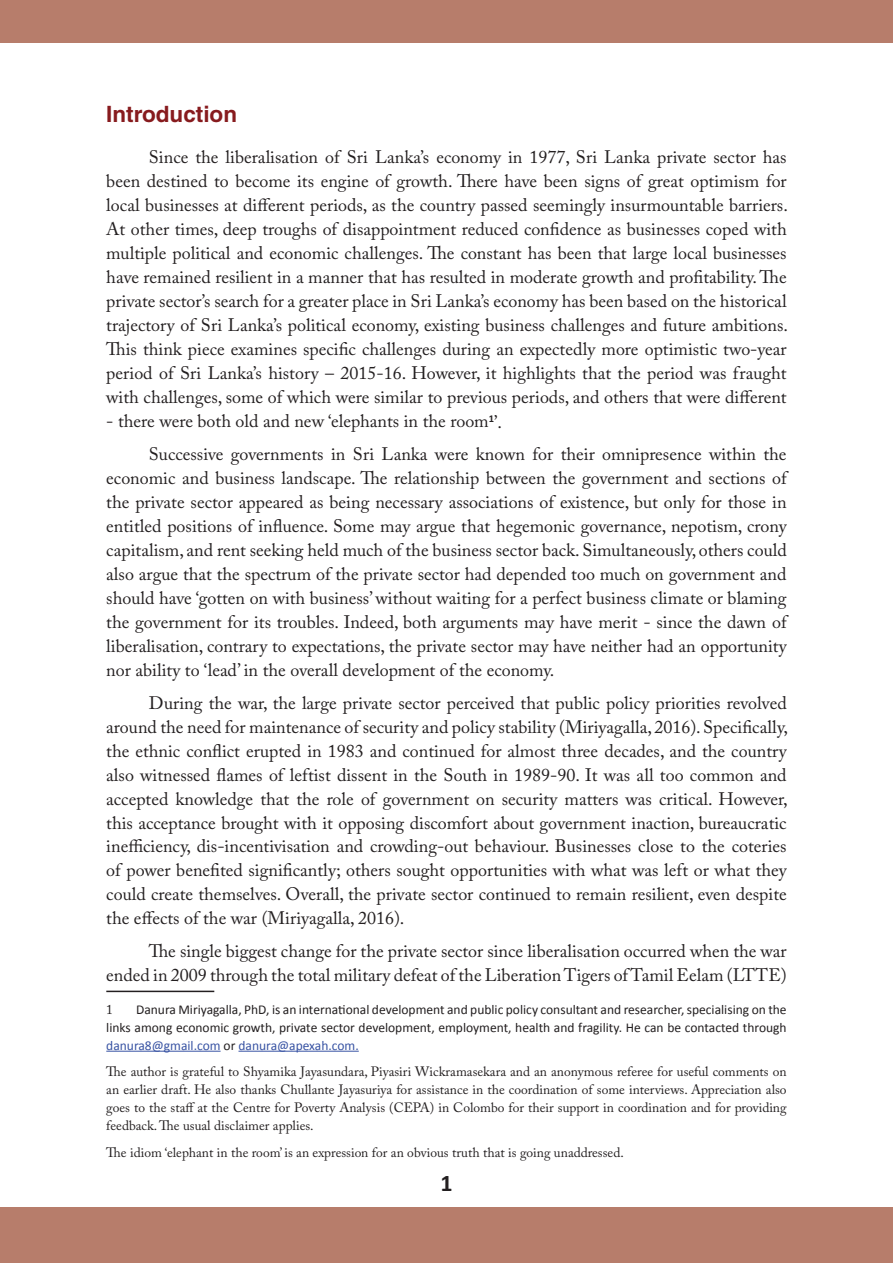
<style>
.page{position:relative;width:893px;height:1263px;background:#fff}
.page>*{position:absolute;margin:0;border:0;box-sizing:border-box;transform-origin:0 0}
.t1{font:700 24px "Calibri";color:#231f20}
.t2{font:700 22.5px "Helvetica LT Std";color:#871b1e}
.t3{font:18px/24px "Adobe Caslon Pro";color:#231f20;text-align:justify}
.t4{font:13.5px/18px "Adobe Caslon Pro";color:#231f20;text-align:justify}
.t5{font:13.5px/18px "Calibri";color:#231f20;text-align:justify}
.s1{color:#3853a3}
</style>
<div class="page">
<div style="left:0;top:0;width:893px;height:43px;background:#b77d6b"></div>
<div style="left:0;top:1208px;width:893px;height:55px;background:#b77d6b"></div>
<hr style="left:106px;top:991px;width:108px;height:1px;background:#231f20">
<hr style="left:106px;top:1051px;width:115px;height:1px;background:#3853a3">
<hr style="left:238px;top:1051px;width:121px;height:1px;background:#3853a3">
<p class="t2" style="left:106px;top:101px;width:132px">Introduction</p>
<p class="t3" style="left:106px;top:145px;width:683px;text-indent:43px">Since the liberalisation of Sri Lanka’s economy in 1977, Sri Lanka private sector has been destined to become its engine of growth. There have been signs of great optimism for local businesses at different periods, as the country passed seemingly insurmountable barriers.<br>At other times, deep troughs of disappointment reduced confidence as businesses coped with multiple political and economic challenges. The constant has been that large local businesses have remained resilient in a manner that has resulted in moderate growth and profitability. The private sector’s search for a greater place in Sri Lanka’s economy has been based on the historical trajectory of Sri Lanka’s political economy, existing business challenges and future ambitions.<br>This think piece examines specific challenges during an expectedly more optimistic two-year period of Sri Lanka’s history – 2015-16. However, it highlights that the period was fraught with challenges, some of which were similar to previous periods, and others that were different</p>
<p class="t3" style="left:149px;top:405px;width:639px;line-height:32.5px;text-indent:-43px">- there were both old and new ‘elephants in the room<sup>1</sup>’.<br>Successive governments in Sri Lanka were known for their omnipresence within the</p>
<p class="t3" style="left:106px;top:466px;width:682px">economic and business landscape. The relationship between the government and sections of the private sector appeared as being necessary associations of existence, but only for those in entitled positions of influence. Some may argue that hegemonic governance, nepotism, crony capitalism, and rent seeking held much of the business sector back. Simultaneously, others could also argue that the spectrum of the private sector had depended too much on government and should have ‘gotten on with business’ without waiting for a perfect business climate or blaming the government for its troubles. Indeed, both arguments may have merit - since the dawn of liberalisation, contrary to expectations, the private sector may have neither had an opportunity nor ability to ‘lead’ in the overall development of the economy.</p>
<p class="t3" style="left:106px;top:690px;width:683px;text-indent:43px">During the war, the large private sector perceived that public policy priorities revolved around the need for maintenance of security and policy stability (Miriyagalla, 2016). Specifically, the ethnic conflict erupted in 1983 and continued for almost three decades, and the country also witnessed flames of leftist dissent in the South in 1989-90. It was all too common and accepted knowledge that the role of government on security matters was critical. However, this acceptance brought with it opposing discomfort about government inaction, bureaucratic inefficiency, dis-incentivisation and crowding-out behaviour. Businesses close to the coteries of power benefited significantly; others sought opportunities with what was left or what they could create themselves. Overall, the private sector continued to remain resilient, even despite the effects of the war (Miriyagalla, 2016).</p>
<p class="t3" style="left:106px;top:939px;width:682px;text-align:right">The single biggest change for the private sector since liberalisation occurred when the war ended in 2009 through the total military defeat of the Liberation Tigers of Tamil Eelam (LTTE)</p>
<p class="t4" style="left:106px;top:1000px;width:8px">1</p>
<p class="t5" style="left:106px;top:999px;width:682px;text-indent:30px">Danura Miriyagalla, PhD, is an international development and public policy consultant and researcher, specialising on the links among economic growth, private sector development, employment, health and fragility. He can be contacted through <span class="s1">danura8@gmail.com</span> or <span class="s1">danura@apexah.com.</span></p>
<p class="t4" style="left:106px;top:1062px;width:682px">The author is grateful to Shyamika Jayasundara, Piyasiri Wickramasekara and an anonymous referee for useful comments on an earlier draft. He also thanks Chullante Jayasuriya for assistance in the coordination of some interviews. Appreciation also goes to the staff at the Centre for Poverty Analysis (CEPA) in Colombo for their support in coordination and for providing feedback. The usual disclaimer applies.</p>
<p class="t4" style="left:106px;top:1143px;width:519px">The idiom ‘elephant in the room’ is an expression for an obvious truth that is going unaddressed.</p>
<h1 class="t1" style="left:440px;top:1168px;width:14px">1</h1>
</div>
